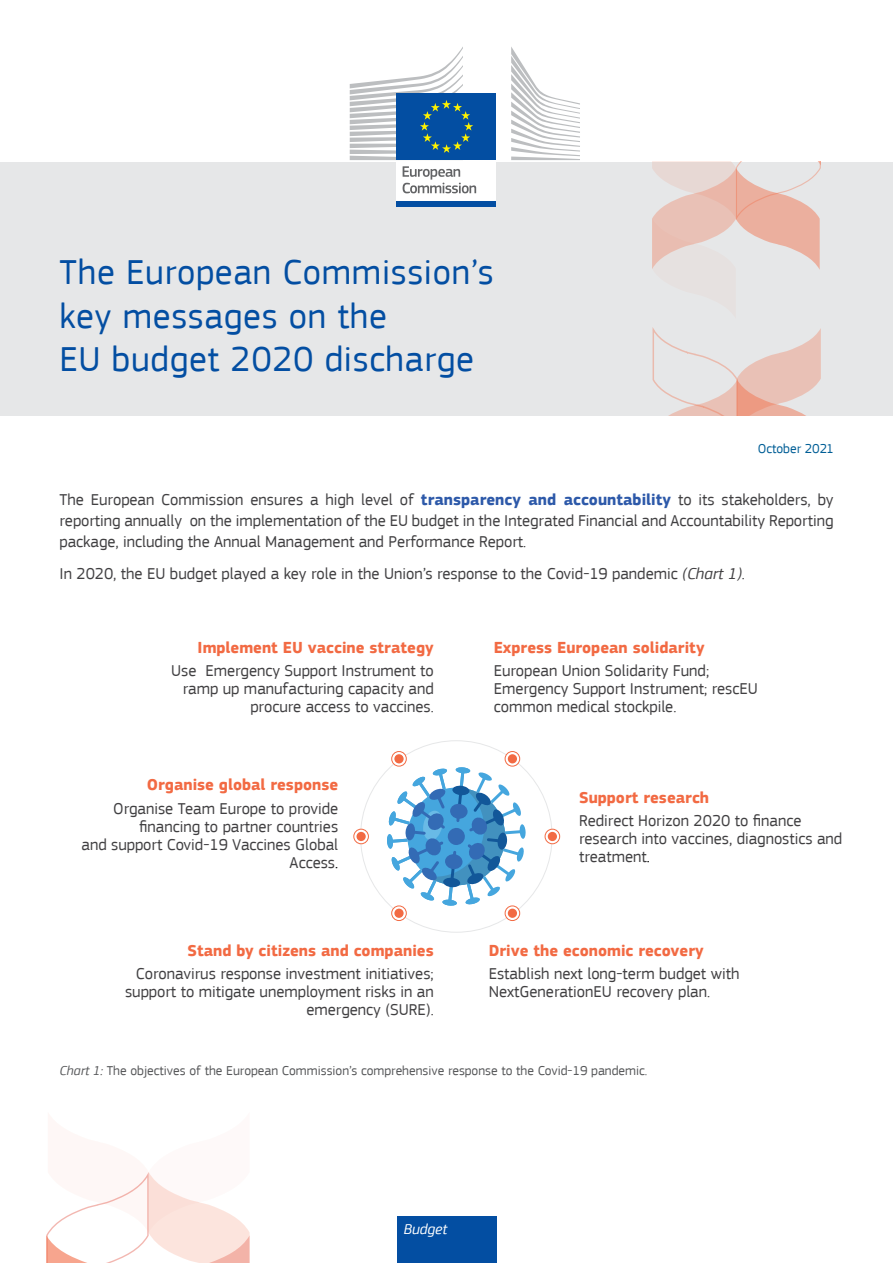
<style>
.page{position:relative;width:893px;height:1263px;background:#fff}
.page>*{position:absolute;margin:0;border:0;box-sizing:border-box;transform-origin:0 0}
.t1{font:36.3px/43.7px "EC Square Sans Pro";letter-spacing:.02em;color:#034ea2}
.body{font:16.5px/18px "EC Square Sans Pro";color:#414042;text-align:right}
.bullets{font:16.5px/21px "EC Square Sans Pro";color:#414042;text-align:justify}
.body-2{font:700 16.5px "EC Square Sans Pro";color:#f26a43}
.t2{font:italic 15px "EC Square Sans Pro";color:#fff}
.body-3{font:13.5px "EC Square Sans Pro";color:#58595b}
.Quote_-_Name_Date{font:13.5px "EC Square Sans Pro";color:#005e96}
.s1{font-weight:700;color:#2d59a9}
.s2{font-style:italic}
.s3{color:#000}
</style>
<div class="page">
<div style="left:0;top:162px;width:893px;height:254px;background:#e6e7e8"></div>
<svg style="left:652px;top:327px;width:169px;height:89px"></svg>
<div style="left:398px;top:1216px;width:99px;height:47px;background:#034ea2"></div>
<svg style="left:46px;top:1172px;width:204px;height:91px"></svg>
<svg style="left:519px;top:824px;width:7px;height:15px"></svg>
<svg style="left:388px;top:767px;width:136px;height:139px"></svg>
<svg style="left:392px;top:751px;width:14px;height:15px"></svg>
<div style="left:391px;top:751px;width:16px;height:16px;border:1px solid #f26a43;border-radius:50%"></div>
<div style="left:394px;top:754px;width:10px;height:9px;background:#f26a43;border-radius:50%"></div>
<svg style="left:392px;top:906px;width:14px;height:14px"></svg>
<div style="left:391px;top:905px;width:16px;height:16px;border:1px solid #f26a43;border-radius:50%"></div>
<div style="left:394px;top:909px;width:10px;height:9px;background:#f26a43;border-radius:50%"></div>
<svg style="left:505px;top:751px;width:15px;height:15px"></svg>
<div style="left:505px;top:751px;width:15px;height:16px;border:1px solid #f26a43;border-radius:50%"></div>
<div style="left:508px;top:754px;width:9px;height:9px;background:#f26a43;border-radius:50%"></div>
<svg style="left:505px;top:906px;width:15px;height:14px"></svg>
<div style="left:505px;top:905px;width:15px;height:16px;border:1px solid #f26a43;border-radius:50%"></div>
<div style="left:508px;top:909px;width:9px;height:9px;background:#f26a43;border-radius:50%"></div>
<svg style="left:354px;top:829px;width:14px;height:15px"></svg>
<div style="left:353px;top:829px;width:16px;height:15px;border:1px solid #f26a43;border-radius:50%"></div>
<div style="left:356px;top:832px;width:10px;height:9px;background:#f26a43;border-radius:50%"></div>
<svg style="left:545px;top:829px;width:15px;height:15px"></svg>
<div style="left:545px;top:829px;width:15px;height:15px;border:1px solid #f26a43;border-radius:50%"></div>
<div style="left:548px;top:832px;width:9px;height:9px;background:#f26a43;border-radius:50%"></div>
<svg style="left:652px;top:161px;width:169px;height:109px"></svg>
<div style="left:397px;top:158px;width:99px;height:44px;background:#fff"></div>
<svg style="left:403px;top:166px;width:73px;height:27px"></svg>
<div style="left:397px;top:201px;width:99px;height:6px;background:#034ea2"></div>
<svg style="left:511px;top:47px;width:69px;height:113px"></svg>
<div style="left:397px;top:94px;width:99px;height:66px;background:#034ea2"></div>
<svg style="left:350px;top:47px;width:123px;height:113px"></svg>
<p class="t1" style="left:60px;top:251px;width:436px">The European Commission’s key messages on the<br>EU budget 2020 discharge</p>
<p class="Quote_-_Name_Date" style="left:758px;top:440px;width:77px">October 2021</p>
<p class="bullets" style="left:60px;top:489px;width:775px">The European Commission ensures a high level of <span class="s1">transparency and accountability</span> to its stakeholders, by reporting annually on the implementation of the EU budget in the Integrated Financial and Accountability Reporting package, including the Annual Management and Performance Report.</p>
<p class="bullets" style="left:60px;top:563px;width:687px">In 2020, the EU budget played a key role in the Union’s response to the Covid-19 pandemic <span class="s2">(Chart 1)</span>.</p>
<p class="body-2" style="left:198px;top:637px;width:238px">Implement EU vaccine strategy</p>
<p class="body" style="left:171px;top:662px;width:264px">Use Emergency Support Instrument to ramp up manufacturing capacity and procure access to vaccines.</p>
<p class="body-2" style="left:147px;top:775px;width:193px">Organise global response</p>
<p class="body" style="left:82px;top:799px;width:258px">Organise Team Europe to provide financing to partner countries<br>and support Covid-19 Vaccines Global<br>Access<span class="s3">.</span></p>
<p class="body-2" style="left:187px;top:940px;width:248px">Stand by citizens and companies</p>
<p class="body" style="left:125px;top:965px;width:310px">Coronavirus response investment initiatives; support to mitigate unemployment risks in an emergency (SURE).</p>
<p class="body-2" style="left:494px;top:637px;width:212px">Express European solidarity</p>
<p class="body" style="left:494px;top:662px;width:265px;text-align:left">European Union Solidarity Fund;<br>Emergency Support Instrument; rescEU common medical stockpile.</p>
<p class="body-2" style="left:579px;top:787px;width:132px">Support research</p>
<p class="body" style="left:579px;top:812px;width:265px;text-align:left">Redirect Horizon 2020 to finance research into vaccines, diagnostics and treatment<span class="s3">.</span></p>
<p class="body-2" style="left:489px;top:940px;width:217px">Drive the economic recovery</p>
<p class="body" style="left:489px;top:965px;width:252px;text-align:left">Establish next long-term budget with<br>NextGenerationEU recovery plan.</p>
<p class="body-3" style="left:60px;top:1063px;width:589px"><span class="s2">Chart 1:</span> The objectives of the European Commission’s comprehensive response to the Covid-19 pandemic.</p>
<p class="t2" style="left:404px;top:1220px;width:45px">Budget</p>
</div>
